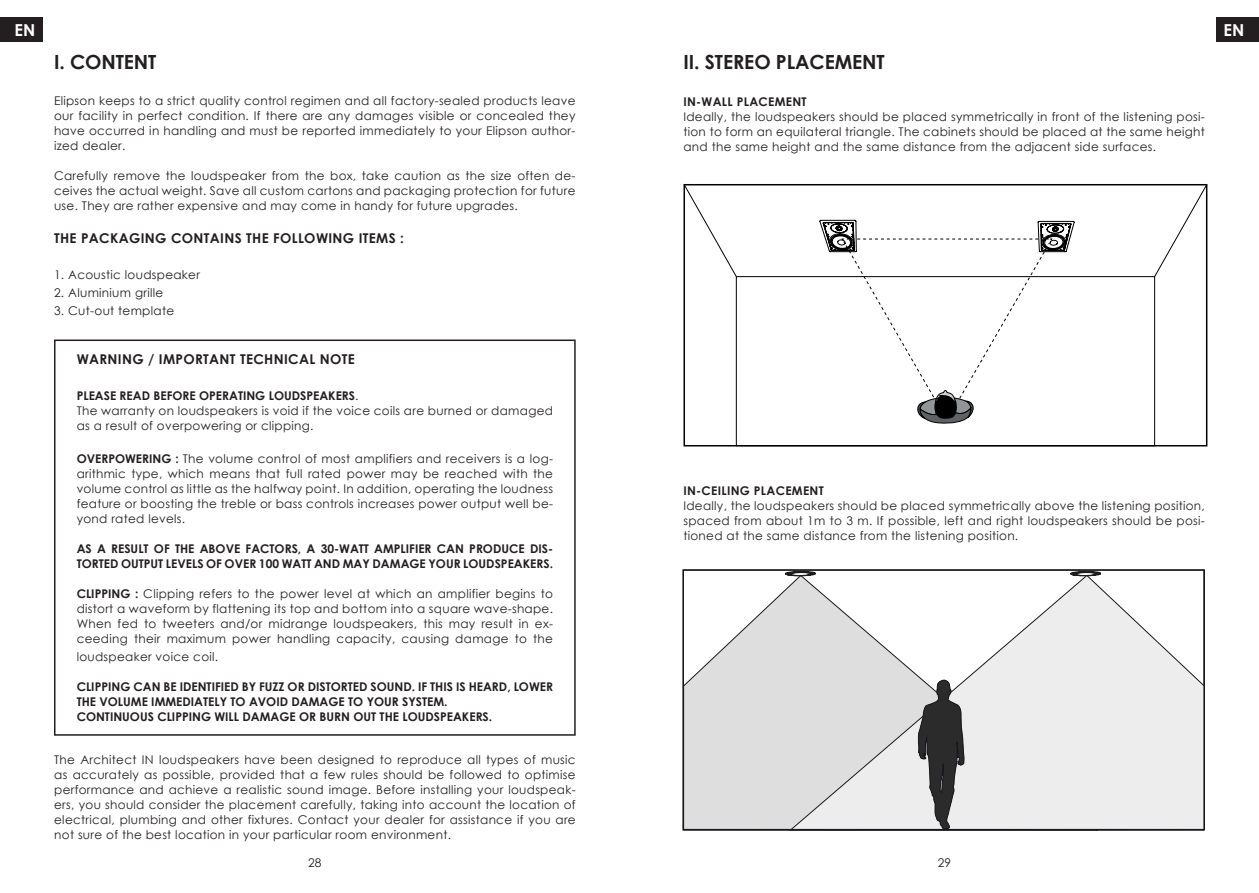
<style>
.page{position:relative;width:1259px;height:893px;background:#fff}
.page>*{position:absolute;margin:0;border:0;box-sizing:border-box;transform-origin:0 0}
.t1{font:700 19.5px "Century Gothic";letter-spacing:-.005em;color:#231f20}
.t2{font:700 16.5px "Century Gothic";color:#fff}
.texte_courant{font:700 13.5px "Century Gothic";letter-spacing:.025em;color:#231f20}
.texte_courant-2{font:12px/15px "Century Gothic";letter-spacing:.025em;color:#231f20;text-align:justify}
.texte_courant-3{font:700 12px/15px "Century Gothic";color:#231f20}
.texte_courant-4{font:700 12px "Century Gothic";letter-spacing:.025em;color:#231f20}
.s1{font-weight:400}
.s2{font-weight:700}
</style>
<div class="page">
<div style="left:0;top:17px;width:43px;height:25px;background:#231f20"></div>
<div style="left:1216px;top:17px;width:43px;height:25px;background:#231f20"></div>
<div style="left:54px;top:339px;width:522px;height:397px;border:2px solid #231f20"></div>
<svg style="left:685px;top:586px;width:104px;height:242px"></svg>
<svg style="left:785px;top:571px;width:316px;height:5px"></svg>
<svg style="left:789px;top:575px;width:414px;height:253px"></svg>
<svg style="left:917px;top:679px;width:47px;height:149px"></svg>
<div style="left:682px;top:569px;width:523px;height:261px;border:1px solid #1a171c"></div>
<div style="left:683px;top:184px;width:524px;height:262px;background:#fff;border:2px solid #000001"></div>
<div style="left:736px;top:276px;width:418px;height:170px;border:1px solid #000001"></div>
<svg style="left:683px;top:184px;width:524px;height:93px"></svg>
<svg style="left:819px;top:220px;width:255px;height:204px"></svg>
<h2 class="t2" style="left:15px;top:17px;width:22px">EN</h2>
<p class="t1" style="left:54px;top:47px;width:104px">I. CONTENT</p>
<p class="texte_courant-2" style="left:54px;top:93px;width:523px">Elipson keeps to a strict quality control regimen and all factory-sealed products leave our facility in perfect condition. If there are any damages visible or concealed they have occurred in handling and must be reported immediately to your Elipson author&shy;ized dealer.</p>
<p class="texte_courant-2" style="left:54px;top:168px;width:523px">Carefully remove the loudspeaker from the box, take caution as the size often de&shy;ceives the actual weight. Save all custom cartons and packaging protection for future use. They are rather expensive and may come in handy for future upgrades.</p>
<p class="texte_courant" style="left:54px;top:228px;width:351px">THE PACKAGING CONTAINS THE FOLLOWING ITEMS :</p>
<p class="texte_courant-2" style="left:54px;top:267px;width:147px">1. Acoustic loudspeaker</p>
<p class="texte_courant-2" style="left:54px;top:285px;width:111px">2. Aluminium grille</p>
<p class="texte_courant-2" style="left:54px;top:303px;width:122px">3. Cut-out template</p>
<p class="texte_courant" style="left:77px;top:349px;width:280px">WARNING / IMPORTANT TECHNICAL NOTE</p>
<p class="texte_courant-3" style="left:77px;top:388px;width:283px">PLEASE READ BEFORE OPERATING LOUDSPEAKERS<span class="s1">.</span></p>
<p class="texte_courant-2" style="left:77px;top:403px;width:478px">The warranty on loudspeakers is void if the voice coils are burned or damaged as a result of overpowering or clipping.</p>
<p class="texte_courant-2" style="left:77px;top:451px;width:478px"><span class="s2">OVERPOWERING :</span> The volume control of most amplifiers and receivers is a log&shy;arithmic type, which means that full rated power may be reached with the volume control as little as the halfway point. In addition, operating the loudness feature or boosting the treble or bass controls increases power output well be&shy;yond rated levels.</p>
<p class="texte_courant-3" style="left:77px;top:541px;width:478px">AS A RESULT OF THE ABOVE FACTORS, A 30-WATT AMPLIFIER CAN PRODUCE DIS-<br>TORTED OUTPUT LEVELS OF OVER 100 WATT AND MAY DAMAGE YOUR LOUDSPEAKERS.</p>
<p class="texte_courant-2" style="left:77px;top:586px;width:478px"><span class="s2">CLIPPING :</span> Clipping refers to the power level at which an amplifier begins to distort a waveform by flattening its top and bottom into a square wave-shape.<br>When fed to tweeters and/or midrange loudspeakers, this may result in ex&shy;ceeding their maximum power handling capacity, causing damage to the</p>
<p class="texte_courant-2" style="left:77px;top:649px;width:143px">loudspeaker voice coil.</p>
<p class="texte_courant-3" style="left:77px;top:679px;width:478px">CLIPPING CAN BE IDENTIFIED BY FUZZ OR DISTORTED SOUND. IF THIS IS HEARD, LOWER<br>THE VOLUME IMMEDIATELY TO AVOID DAMAGE TO YOUR SYSTEM.</p>
<p class="texte_courant-3" style="left:77px;top:709px;width:417px">CONTINUOUS CLIPPING WILL DAMAGE OR BURN OUT THE LOUDSPEAKERS.</p>
<p class="texte_courant-2" style="left:54px;top:752px;width:523px">The Architect IN loudspeakers have been designed to reproduce all types of music as accurately as possible, provided that a few rules should be followed to optimise performance and achieve a realistic sound image. Before installing your loudspeak&shy;ers, you should consider the placement carefully, taking into account the location of electrical, plumbing and other fixtures. Contact your dealer for assistance if you are not sure of the best location in your particular room environment.</p>
<p class="t1" style="left:683px;top:47px;width:203px">II. STEREO PLACEMENT</p>
<p class="texte_courant-4" style="left:683px;top:92px;width:125px">IN-WALL PLACEMENT</p>
<p class="texte_courant-2" style="left:683px;top:109px;width:523px">Ideally, the loudspeakers should be placed symmetrically in front of the listening posi&shy;tion to form an equilateral triangle. The cabinets should be placed at the same height and the same height and the same distance from the adjacent side surfaces.</p>
<p class="texte_courant-4" style="left:683px;top:481px;width:142px">IN-CEILING PLACEMENT</p>
<p class="texte_courant-2" style="left:683px;top:498px;width:523px">Ideally, the loudspeakers should be placed symmetrically above the listening position, spaced from about 1m to 3 m. If possible, left and right loudspeakers should be posi&shy;tioned at the same distance from the listening position.</p>
<p class="texte_courant-2" style="left:308px;top:855px;width:15px">28</p>
<p class="texte_courant-2" style="left:938px;top:855px;width:15px">29</p>
<h2 class="t2" style="left:1223px;top:17px;width:22px">EN</h2>
</div>
